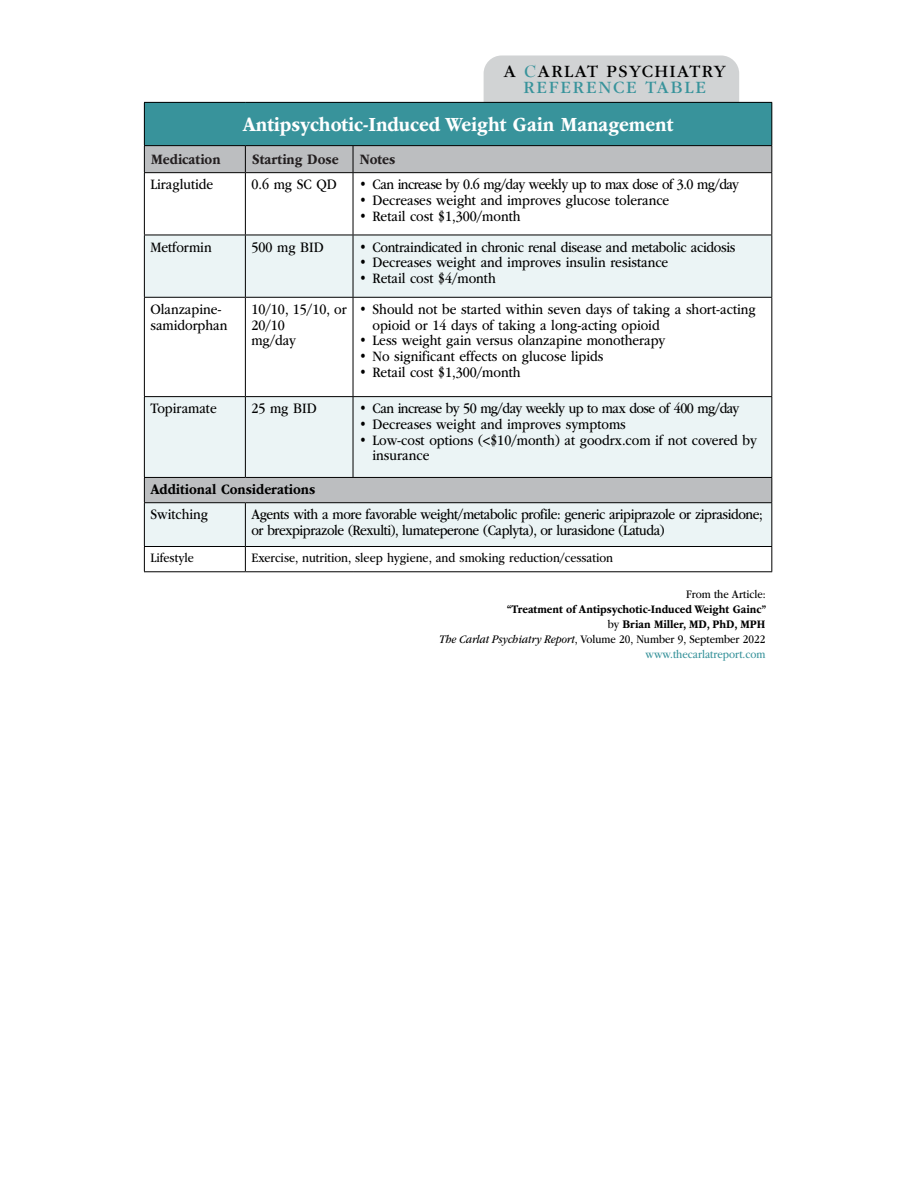
<style>
.page{position:relative;width:918px;height:1188px;background:#fff}
.page>*{position:absolute;margin:0;border:0;box-sizing:border-box;transform-origin:0 0}
.t1{font:700 21px "ITC Garamond Std";color:#fff;scale:.88 1}
.t2{font:18px/15.9px "ITC Garamond Std";letter-spacing:.08em;color:#000;text-align:center}
.t3{font:15px/15.8px "ITC Garamond Std";color:#000;scale:.88 1}
.t4{font:15px/15.8px "ITC Garamond Std";letter-spacing:-.03em;color:#000;scale:.88 1}
.t5{font:15px "ITC Garamond Std";letter-spacing:-.04em;color:#000;scale:.88 1}
.t6{font:15px "ITC Garamond Std";letter-spacing:-.02em;color:#000;scale:.88 1}
.t7{font:700 15px "ITC Garamond Std";color:#231f20;scale:.88 1}
.t8{font:700 15px "ITC Garamond Std";color:#000;scale:.88 1}
.t9{font:13.5px "ITC Garamond Std";color:#000;scale:.88 1}
.t10{font:700 12px/15px "ITC Garamond Std";color:#000;text-align:right;scale:.88 1}
.t11{font:12px "ITC Garamond Std";color:#000;scale:.88 1}
.s1{font-family:"Bernhard Modern Std";font-weight:700;color:#38939b}
.s2{color:#38939b}
.s3{font-weight:400}
.s4{font-weight:400;font-style:italic}
.s5{font-weight:400;color:#38939b}
</style>
<div class="page">
<div style="left:484px;top:56px;width:255px;height:79px;background:#d1d3d4;border-radius:18px"></div>
<div style="left:144px;top:102px;width:628px;height:44px;background:#38939b"></div>
<div style="left:145px;top:146px;width:626px;height:26px;background:#bcbec0"></div>
<svg style="left:145px;top:173px;width:626px;height:398px"></svg>
<svg style="left:145px;top:236px;width:626px;height:310px;fill:#ebf4f5"></svg>
<hr style="left:144px;top:102px;width:101px;height:1px;background:#000">
<hr style="left:144px;top:103px;width:1px;height:42px;background:#000">
<hr style="left:245px;top:102px;width:108px;height:1px;background:#000">
<hr style="left:353px;top:102px;width:419px;height:1px;background:#000">
<hr style="left:771px;top:103px;width:1px;height:42px;background:#000">
<hr style="left:144px;top:145px;width:101px;height:1px;background:#000">
<svg style="left:144px;top:146px;width:1px;height:26px"></svg>
<hr style="left:245px;top:145px;width:108px;height:1px;background:#000">
<svg style="left:245px;top:146px;width:1px;height:26px"></svg>
<hr style="left:353px;top:145px;width:419px;height:1px;background:#000">
<svg style="left:353px;top:146px;width:1px;height:26px"></svg>
<svg style="left:771px;top:146px;width:1px;height:26px"></svg>
<hr style="left:144px;top:172px;width:101px;height:1px;background:#000">
<hr style="left:144px;top:173px;width:1px;height:62px;background:#000">
<hr style="left:245px;top:172px;width:108px;height:1px;background:#000">
<hr style="left:245px;top:173px;width:1px;height:62px;background:#000">
<hr style="left:353px;top:172px;width:419px;height:1px;background:#000">
<hr style="left:353px;top:173px;width:1px;height:62px;background:#000">
<hr style="left:771px;top:173px;width:1px;height:62px;background:#000">
<hr style="left:144px;top:235px;width:101px;height:1px;background:#000">
<hr style="left:144px;top:235px;width:1px;height:62px;background:#000">
<hr style="left:245px;top:235px;width:108px;height:1px;background:#000">
<hr style="left:245px;top:235px;width:1px;height:62px;background:#000">
<hr style="left:353px;top:235px;width:419px;height:1px;background:#000">
<hr style="left:353px;top:235px;width:1px;height:62px;background:#000">
<hr style="left:771px;top:235px;width:1px;height:62px;background:#000">
<hr style="left:144px;top:297px;width:101px;height:1px;background:#000">
<hr style="left:144px;top:298px;width:1px;height:98px;background:#000">
<hr style="left:245px;top:297px;width:108px;height:1px;background:#000">
<hr style="left:245px;top:298px;width:1px;height:98px;background:#000">
<hr style="left:353px;top:297px;width:419px;height:1px;background:#000">
<hr style="left:353px;top:298px;width:1px;height:98px;background:#000">
<hr style="left:771px;top:298px;width:1px;height:98px;background:#000">
<hr style="left:144px;top:396px;width:101px;height:1px;background:#000">
<hr style="left:144px;top:397px;width:1px;height:80px;background:#000">
<hr style="left:245px;top:396px;width:108px;height:1px;background:#000">
<hr style="left:245px;top:397px;width:1px;height:80px;background:#000">
<hr style="left:353px;top:396px;width:419px;height:1px;background:#000">
<hr style="left:353px;top:397px;width:1px;height:80px;background:#000">
<hr style="left:771px;top:397px;width:1px;height:80px;background:#000">
<hr style="left:144px;top:477px;width:101px;height:1px;background:#000">
<svg style="left:144px;top:478px;width:1px;height:24px"></svg>
<hr style="left:245px;top:477px;width:108px;height:1px;background:#000">
<hr style="left:353px;top:477px;width:419px;height:1px;background:#000">
<svg style="left:771px;top:478px;width:1px;height:24px"></svg>
<hr style="left:144px;top:502px;width:101px;height:1px;background:#000">
<hr style="left:144px;top:503px;width:1px;height:43px;background:#000">
<hr style="left:245px;top:502px;width:108px;height:1px;background:#000">
<hr style="left:245px;top:503px;width:1px;height:43px;background:#000">
<hr style="left:353px;top:502px;width:419px;height:1px;background:#000">
<hr style="left:771px;top:503px;width:1px;height:43px;background:#000">
<hr style="left:144px;top:546px;width:101px;height:1px;background:#000">
<svg style="left:144px;top:547px;width:1px;height:24px"></svg>
<hr style="left:245px;top:546px;width:108px;height:1px;background:#000">
<svg style="left:245px;top:547px;width:1px;height:24px"></svg>
<hr style="left:353px;top:546px;width:419px;height:1px;background:#000">
<svg style="left:771px;top:547px;width:1px;height:24px"></svg>
<hr style="left:144px;top:571px;width:101px;height:1px;background:#000">
<hr style="left:245px;top:571px;width:108px;height:1px;background:#000">
<hr style="left:353px;top:571px;width:419px;height:1px;background:#000">
<p class="t2" style="left:504px;top:63px;width:223px">A <span class="s1">C</span>ARLAT PSYCHIATRY<br><span class="s2">REFERENCE TABLE</span></p>
<h1 class="t1" style="left:243px;top:113px;width:491px">Antipsychotic-Induced Weight Gain Management</h1>
<p class="t7" style="left:151px;top:151px;width:81px">Medication</p>
<p class="t7" style="left:252px;top:151px;width:100px">Starting Dose</p>
<p class="t7" style="left:360px;top:151px;width:42px">Notes</p>
<p class="t3" style="left:150px;top:177px;width:73px">Liraglutide</p>
<p class="t3" style="left:251px;top:177px;width:99px">0.6 mg SC QD</p>
<p class="t5" style="left:359px;top:176px;width:433px">• Can increase by 0.6 mg/day weekly up to max dose of 3.0 mg/day</p>
<p class="t3" style="left:359px;top:193px;width:354px">• Decreases weight and improves glucose tolerance</p>
<p class="t3" style="left:359px;top:208px;width:185px">• Retail cost $1,300/month</p>
<p class="t3" style="left:150px;top:239px;width:71px">Metformin</p>
<p class="t3" style="left:251px;top:239px;width:84px">500 mg BID</p>
<p class="t6" style="left:359px;top:239px;width:429px">• Contraindicated in chronic renal disease and metabolic acidosis</p>
<p class="t3" style="left:359px;top:255px;width:353px">• Decreases weight and improves insulin resistance</p>
<p class="t3" style="left:359px;top:271px;width:157px">• Retail cost $4/month</p>
<p class="t3" style="left:150px;top:301px;width:89px">Olanzapine&shy;samidorphan</p>
<p class="t3" style="left:251px;top:301px;width:110px">10/10, 15/10, or<br>20/10<br>mg/day</p>
<p class="t3" style="left:373px;top:301px;width:437px;text-indent:-14px">• Should not be started within seven days of taking a short-acting opioid or 14 days of taking a long-acting opioid</p>
<p class="t3" style="left:359px;top:333px;width:350px">• Less weight gain versus olanzapine monotherapy</p>
<p class="t3" style="left:359px;top:349px;width:279px">• No significant effects on glucose lipids</p>
<p class="t3" style="left:359px;top:364px;width:185px">• Retail cost $1,300/month</p>
<p class="t3" style="left:150px;top:401px;width:77px">Topiramate</p>
<p class="t3" style="left:251px;top:401px;width:76px">25 mg BID</p>
<p class="t5" style="left:359px;top:400px;width:434px">• Can increase by 50 mg/day weekly up to max dose of 400 mg/day</p>
<p class="t3" style="left:359px;top:416px;width:305px">• Decreases weight and improves symptoms</p>
<p class="t3" style="left:373px;top:432px;width:438px;text-indent:-14px">• Low-cost options (&lt;$10/month) at goodrx.com if not covered by insurance</p>
<p class="t8" style="left:150px;top:481px;width:189px">Additional Considerations</p>
<p class="t3" style="left:150px;top:507px;width:67px">Switching</p>
<p class="t4" style="left:251px;top:507px;width:583px">Agents with a more favorable weight/metabolic profile: generic aripiprazole or ziprasidone; or brexpiprazole (Rexulti), lumateperone (Caplyta), or lurasidone (Latuda)</p>
<p class="t9" style="left:150px;top:550px;width:51px">Lifestyle</p>
<p class="t9" style="left:251px;top:550px;width:413px">Exercise, nutrition, sleep hygiene, and smoking reduction/cessation</p>
<p class="t11" style="left:686px;top:587px;width:92px">From the Article:</p>
<p class="t10" style="left:439px;top:601px;width:373px">“Treatment of Antipsychotic-Induced Weight Gainc”<br><span class="s3">by</span> Brian Miller, MD, PhD, MPH<br><span class="s4">The Carlat Psychiatry Report</span><span class="s3">, Volume 20, Number 9, September 2022 </span><span class="s5">www.thecarlatreport.com</span></p>
</div>
